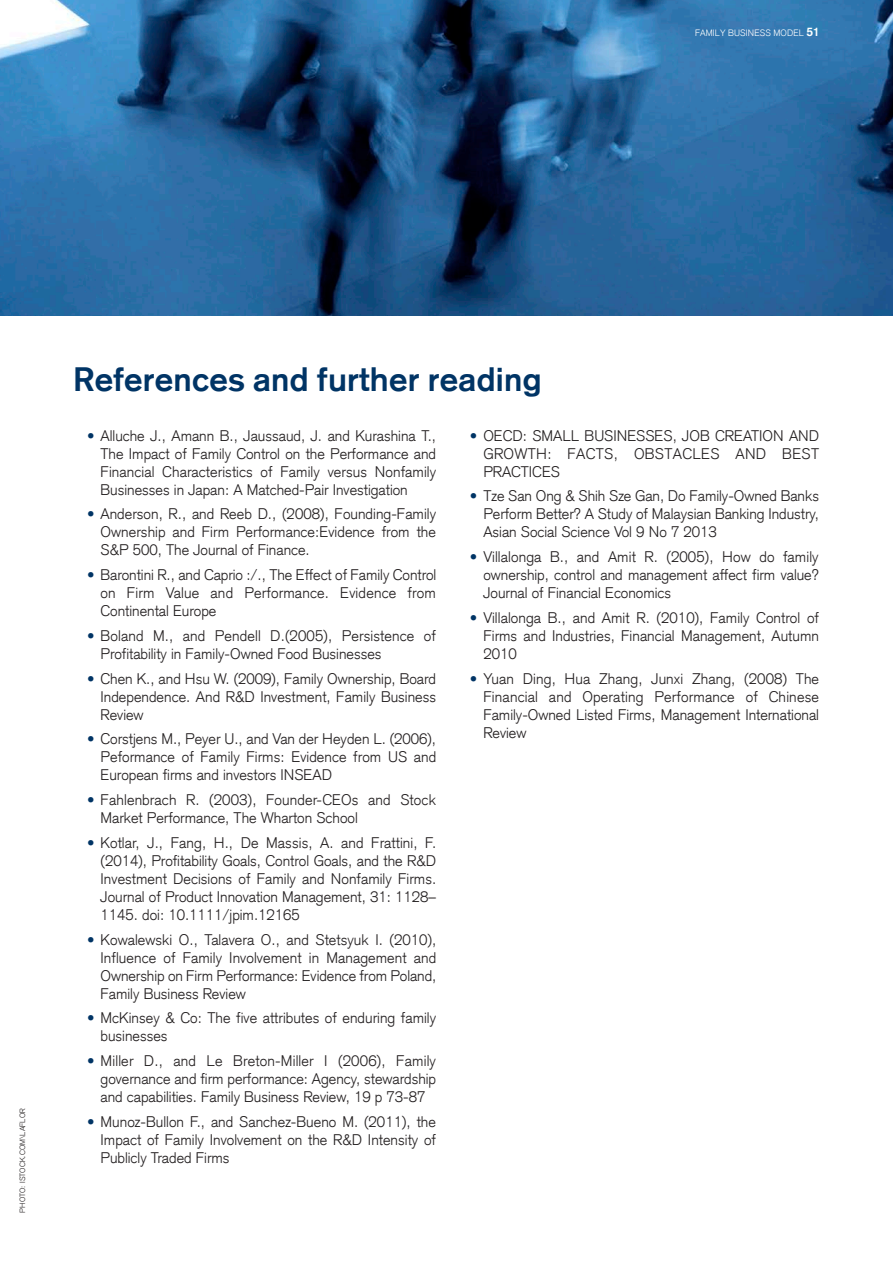
<style>
.page{position:relative;width:893px;height:1263px;background:#fff}
.page>*{position:absolute;margin:0;border:0;box-sizing:border-box;transform-origin:0 0}
.titel_22pt{font:700 33px "Credit Suisse Type";letter-spacing:.01em;color:#003465}
.t1{font:300 15px/18px "Credit Suisse Type";color:#231f20;text-align:justify}
.t2{font:300 9px "Credit Suisse Type";letter-spacing:.01em;color:#fff}
.bildverweis{font:300 7.5px "Credit Suisse Type";letter-spacing:.01em;color:#231f20}
.s1{font-weight:700;font-size:12px}
.s2{color:#003465}
</style>
<div class="page">
<img style="left:0;top:0;width:893px;height:316px">
<p class="t2" style="left:695px;top:28px;width:126px">FAMILY BUSINESS MODEL <span class="s1">51</span></p>
<p class="bildverweis" style="left:18px;top:1213px;width:106px;rotate:-90deg">PHOTO: ISTOCK.COM\LAFLOR</p>
<p class="titel_22pt" style="left:74px;top:360px;width:470px">References and further reading</p>
<p class="t1" style="left:101px;top:426px;width:337px;text-indent:-14px"><span class="s2">•</span> Alluche J., Amann B., Jaussaud, J. and Kurashina T., The Impact of Family Control on the Performance and Financial Characteristics of Family versus Nonfamily Businesses in Japan: A Matched-Pair Investigation</p>
<p class="t1" style="left:101px;top:505px;width:337px;text-indent:-14px"><span class="s2">•</span> Anderson, R., and Reeb D., (2008), Founding-Family Ownership and Firm Performance:Evidence from the S&amp;P 500, The Journal of Finance.</p>
<p class="t1" style="left:101px;top:566px;width:337px;text-indent:-14px"><span class="s2">•</span> Barontini R., and Caprio :/., The Effect of Family Control on Firm Value and Performance. Evidence from Continental Europe</p>
<p class="t1" style="left:101px;top:627px;width:337px;text-indent:-14px"><span class="s2">•</span> Boland M., and Pendell D.(2005), Persistence of<br>Profitability in Family-Owned Food Businesses</p>
<p class="t1" style="left:101px;top:669px;width:337px;text-indent:-14px"><span class="s2">•</span> Chen K., and Hsu W. (2009), Family Ownership, Board Independence. And R&amp;D Investment, Family Business Review</p>
<p class="t1" style="left:101px;top:730px;width:337px;text-indent:-14px"><span class="s2">•</span> Corstjens M., Peyer U., and Van der Heyden L. (2006), Peformance of Family Firms: Evidence from US and European firms and investors INSEAD</p>
<p class="t1" style="left:101px;top:791px;width:337px;text-indent:-14px"><span class="s2">•</span> Fahlenbrach R. (2003), Founder-CEOs and Stock<br>Market Performance, The Wharton School</p>
<p class="t1" style="left:101px;top:834px;width:337px;text-indent:-14px"><span class="s2">•</span> Kotlar, J., Fang, H., De Massis, A. and Frattini, F. (2014), Profitability Goals, Control Goals, and the R&amp;D Investment Decisions of Family and Nonfamily Firms.<br>Journal of Product Innovation Management, 31: 1128– 1145. doi: 10.1111/jpim.12165</p>
<p class="t1" style="left:101px;top:930px;width:337px;text-indent:-14px"><span class="s2">•</span> Kowalewski O., Talavera O., and Stetsyuk I. (2010), Influence of Family Involvement in Management and Ownership on Firm Performance: Evidence from Poland, Family Business Review</p>
<p class="t1" style="left:101px;top:1009px;width:337px;text-indent:-14px"><span class="s2">•</span> McKinsey &amp; Co: The five attributes of enduring family businesses</p>
<p class="t1" style="left:101px;top:1052px;width:337px;text-indent:-14px"><span class="s2">•</span> Miller D., and Le Breton-Miller I (2006), Family governance and firm performance: Agency, stewardship and capabilities. Family Business Review, 19 p 73-87</p>
<p class="t1" style="left:101px;top:1113px;width:337px;text-indent:-14px"><span class="s2">•</span> Munoz-Bullon F., and Sanchez-Bueno M. (2011), the Impact of Family Involvement on the R&amp;D Intensity of Publicly Traded Firms</p>
<p class="t1" style="left:483px;top:426px;width:337px;text-indent:-14px"><span class="s2">•</span> OECD: SMALL BUSINESSES, JOB CREATION AND GROWTH: FACTS, OBSTACLES AND BEST PRACTICES</p>
<p class="t1" style="left:483px;top:487px;width:337px;text-indent:-14px"><span class="s2">•</span> Tze San Ong &amp; Shih Sze Gan, Do Family-Owned Banks Perform Better? A Study of Malaysian Banking Industry, Asian Social Science Vol 9 No 7 2013</p>
<p class="t1" style="left:483px;top:548px;width:337px;text-indent:-14px"><span class="s2">•</span> Villalonga B., and Amit R. (2005), How do family ownership, control and management affect firm value?<br>Journal of Financial Economics</p>
<p class="t1" style="left:483px;top:609px;width:337px;text-indent:-14px"><span class="s2">•</span> Villalonga B., and Amit R. (2010), Family Control of Firms and Industries, Financial Management, Autumn 2010</p>
<p class="t1" style="left:483px;top:669px;width:337px;text-indent:-14px"><span class="s2">•</span> Yuan Ding, Hua Zhang, Junxi Zhang, (2008) The Financial and Operating Performance of Chinese Family-Owned Listed Firms, Management International Review</p>
</div>
